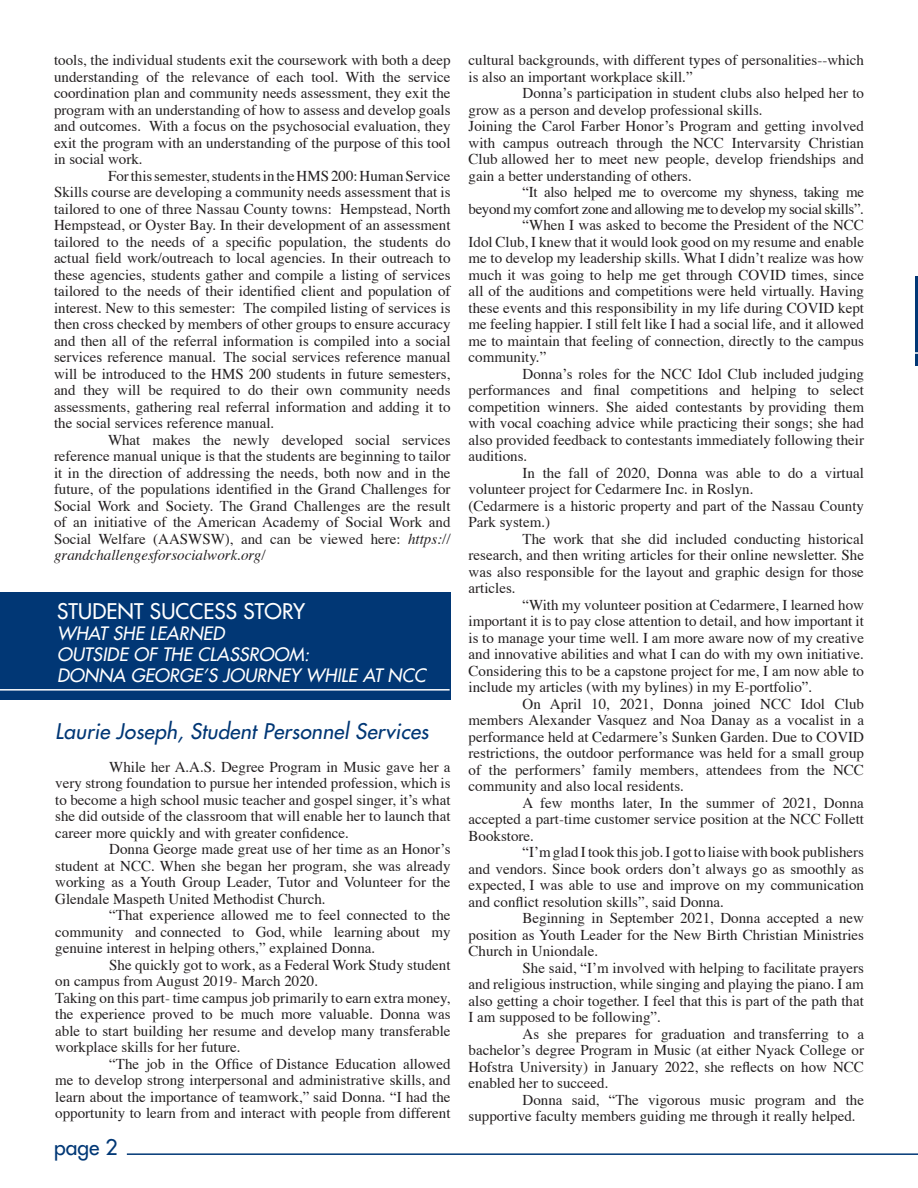
<style>
.page{position:relative;width:918px;height:1188px;background:#fff}
.page>*{position:absolute;margin:0;border:0;box-sizing:border-box;transform-origin:0 0}
.t1{font:italic 21px "Futura";letter-spacing:.01em;color:#013775}
.t2{font:21px "Futura";letter-spacing:.005em;color:#fff}
.t3{font:21px "Futura";color:#013775}
.t4{font:italic 18px "Futura";letter-spacing:.005em;color:#fff}
.t5{font:15px/16.5px "Times";color:#231f20;text-align:justify}
.t6{font:15px/16.5px "Times";letter-spacing:-.025em;color:#231f20;text-align:right}
.s1{font-style:italic}
</style>
<div class="page">
<hr style="left:127px;top:1153px;width:791px;height:2px;background:#013775">
<hr style="left:916px;top:276px;width:2px;height:90px;background:#013775">
<div style="left:0;top:592px;width:451px;height:108px;background:#013775"></div>
<hr style="left:0;top:689px;width:450px;height:2px;background:#fff">
<p class="t5" style="left:54px;top:53px;width:398px">tools, the individual students exit the coursework with both a deep understanding of the relevance of each tool. With the service coordination plan and community needs assessment, they exit the program with an understanding of how to assess and develop goals and outcomes. With a focus on the psychosocial evaluation, they exit the program with an understanding of the purpose of this tool in social work.</p>
<p class="t5" style="left:54px;top:168px;width:398px;text-indent:54px">For this semester, students in the HMS 200: Human Service Skills course are developing a community needs assessment that is tailored to one of three Nassau County towns: Hempstead, North Hempstead, or Oyster Bay. In their development of an assessment tailored to the needs of a specific population, the students do actual field work/outreach to local agencies. In their outreach to these agencies, students gather and compile a listing of services tailored to the needs of their identified client and population of interest. New to this semester: The compiled listing of services is then cross checked by members of other groups to ensure accuracy and then all of the referral information is compiled into a social services reference manual. The social services reference manual will be introduced to the HMS 200 students in future semesters, and they will be required to do their own community needs assessments, gathering real referral information and adding it to the social services reference manual.</p>
<p class="t5" style="left:54px;top:432px;width:398px;text-indent:54px">What makes the newly developed social services reference manual unique is that the students are beginning to tailor it in the direction of addressing the needs, both now and in the future, of the populations identified in the Grand Challenges for Social Work and Society. The Grand Challenges are the result of an initiative of the American Academy of Social Work and Social Welfare (AASWSW), and can be viewed here: <span class="s1">https:// grandchallengesforsocialwork.org/</span></p>
<p class="t2" style="left:57px;top:598px;width:249px">STUDENT SUCCESS STORY</p>
<p class="t4" style="left:57px;top:622px;width:169px">WHAT SHE LEARNED</p>
<p class="t4" style="left:57px;top:643px;width:254px">OUTSIDE OF THE CLASSROOM:</p>
<p class="t4" style="left:57px;top:664px;width:370px">DONNA GEORGE’S JOURNEY WHILE AT NCC</p>
<p class="t1" style="left:55px;top:717px;width:375px">Laurie Joseph, Student Personnel Services</p>
<p class="t5" style="left:55px;top:759px;width:397px;text-indent:54px">While her A.A.S. Degree Program in Music gave her a very strong foundation to pursue her intended profession, which is to become a high school music teacher and gospel singer, it’s what she did outside of the classroom that will enable her to launch that career more quickly and with greater confidence.</p>
<p class="t5" style="left:55px;top:842px;width:397px;text-indent:54px">Donna George made great use of her time as an Honor’s student at NCC. When she began her program, she was already working as a Youth Group Leader, Tutor and Volunteer for the Glendale Maspeth United Methodist Church.</p>
<p class="t5" style="left:55px;top:908px;width:397px;text-indent:54px">“That experience allowed me to feel connected to the community and connected to God, while learning about my genuine interest in helping others,” explained Donna.</p>
<p class="t5" style="left:55px;top:957px;width:397px;text-indent:54px">She quickly got to work, as a Federal Work Study student on campus from August 2019- March 2020.</p>
<p class="t5" style="left:55px;top:990px;width:397px">Taking on this part- time campus job primarily to earn extra money, the experience proved to be much more valuable. Donna was able to start building her resume and develop many transferable workplace skills for her future.</p>
<p class="t5" style="left:55px;top:1056px;width:397px;text-indent:54px">“The job in the Office of Distance Education allowed me to develop strong interpersonal and administrative skills, and learn about the importance of teamwork,” said Donna. “I had the opportunity to learn from and interact with people from different</p>
<p class="t3" style="left:54px;top:1134px;width:65px">page 2</p>
<p class="t5" style="left:469px;top:53px;width:397px">cultural backgrounds, with different types of personalities--which is also an important workplace skill.”</p>
<p class="t5" style="left:469px;top:86px;width:397px;text-indent:54px">Donna’s participation in student clubs also helped her to grow as a person and develop professional skills.</p>
<p class="t5" style="left:469px;top:119px;width:397px">Joining the Carol Farber Honor’s Program and getting involved with campus outreach through the NCC Intervarsity Christian Club allowed her to meet new people, develop friendships and gain a better understanding of others.</p>
<p class="t6" style="left:469px;top:185px;width:397px">“It also helped me to overcome my shyness, taking me<br>beyond my comfort zone and allowing me to develop my social skills”.</p>
<p class="t5" style="left:469px;top:218px;width:397px;text-indent:54px">“When I was asked to become the President of the NCC Idol Club, I knew that it would look good on my resume and enable me to develop my leadership skills. What I didn’t realize was how much it was going to help me get through COVID times, since all of the auditions and competitions were held virtually. Having these events and this responsibility in my life during COVID kept me feeling happier. I still felt like I had a social life, and it allowed me to maintain that feeling of connection, directly to the campus community.”</p>
<p class="t5" style="left:469px;top:366px;width:397px;text-indent:54px">Donna’s roles for the NCC Idol Club included judging performances and final competitions and helping to select competition winners. She aided contestants by providing them with vocal coaching advice while practicing their songs; she had also provided feedback to contestants immediately following their auditions.</p>
<p class="t5" style="left:469px;top:465px;width:397px;text-indent:54px">In the fall of 2020, Donna was able to do a virtual volunteer project for Cedarmere Inc. in Roslyn.</p>
<p class="t5" style="left:469px;top:498px;width:397px">(Cedarmere is a historic property and part of the Nassau County<br>Park system.)</p>
<p class="t5" style="left:469px;top:531px;width:397px;text-indent:54px">The work that she did included conducting historical research, and then writing articles for their online newsletter. She was also responsible for the layout and graphic design for those articles.</p>
<p class="t5" style="left:469px;top:597px;width:397px;text-indent:54px">“With my volunteer position at Cedarmere, I learned how important it is to pay close attention to detail, and how important it is to manage your time well. I am more aware now of my creative and innovative abilities and what I can do with my own initiative.<br>Considering this to be a capstone project for me, I am now able to include my articles (with my bylines) in my E-portfolio”.</p>
<p class="t5" style="left:469px;top:696px;width:397px;text-indent:54px">On April 10, 2021, Donna joined NCC Idol Club members Alexander Vasquez and Noa Danay as a vocalist in a performance held at Cedarmere’s Sunken Garden. Due to COVID restrictions, the outdoor performance was held for a small group of the performers’ family members, attendees from the NCC community and also local residents.</p>
<p class="t5" style="left:469px;top:795px;width:397px;text-indent:54px">A few months later, In the summer of 2021, Donna accepted a part-time customer service position at the NCC Follett Bookstore.</p>
<p class="t5" style="left:469px;top:845px;width:397px;text-indent:54px">“I’m glad I took this job. I got to liaise with book publishers and vendors. Since book orders don’t always go as smoothly as expected, I was able to use and improve on my communication and conflict resolution skills”, said Donna.</p>
<p class="t5" style="left:469px;top:911px;width:397px;text-indent:54px">Beginning in September 2021, Donna accepted a new position as Youth Leader for the New Birth Christian Ministries Church in Uniondale.</p>
<p class="t5" style="left:469px;top:960px;width:397px;text-indent:54px">She said, “I’m involved with helping to facilitate prayers and religious instruction, while singing and playing the piano. I am also getting a choir together. I feel that this is part of the path that I am supposed to be following”.</p>
<p class="t5" style="left:469px;top:1026px;width:397px;text-indent:54px">As she prepares for graduation and transferring to a bachelor’s degree Program in Music (at either Nyack College or Hofstra University) in January 2022, she reflects on how NCC enabled her to succeed.</p>
<p class="t5" style="left:469px;top:1092px;width:397px;text-indent:54px">Donna said, “The vigorous music program and the supportive faculty members guiding me through it really helped.</p>
</div>
